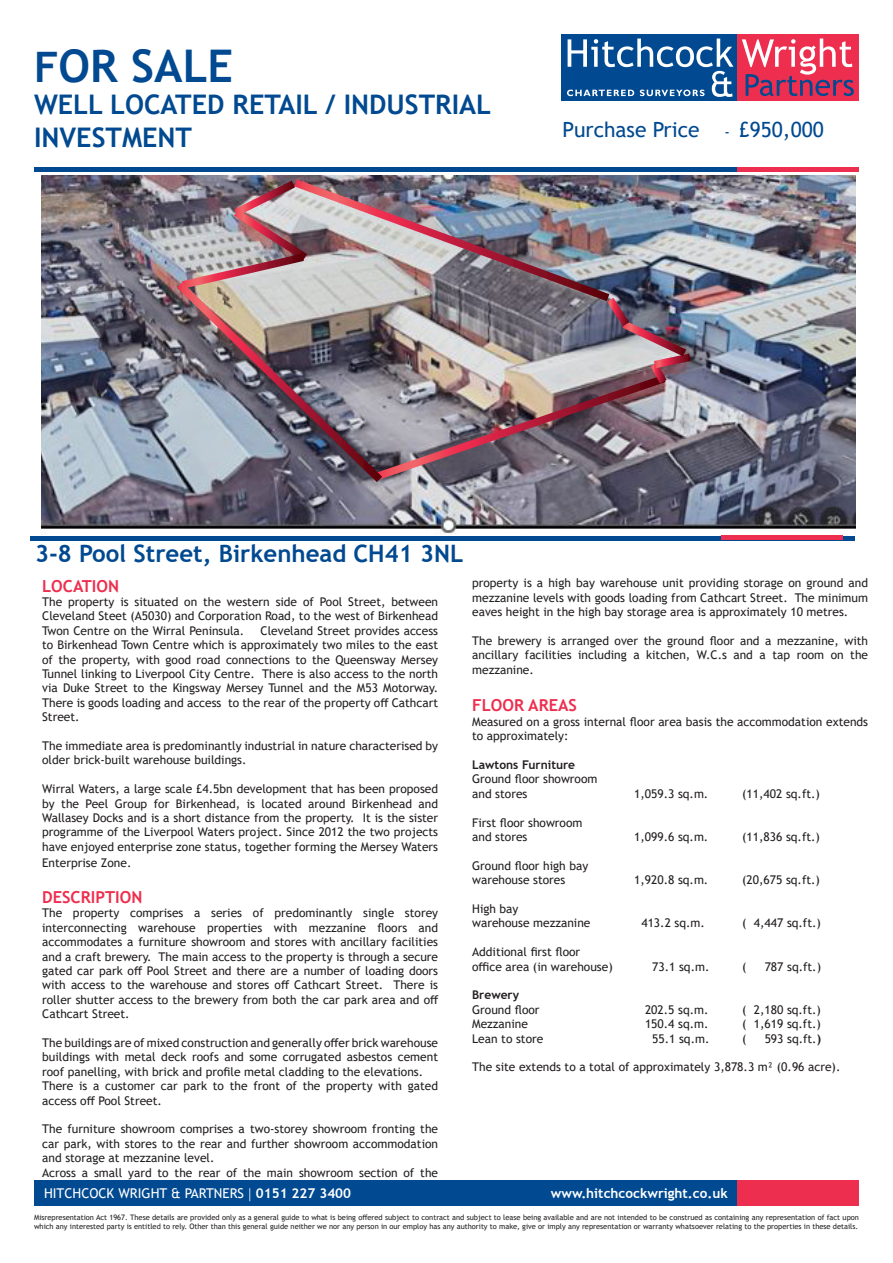
<style>
.page{position:relative;width:893px;height:1263px;background:#fff}
.page>*{position:absolute;margin:0;border:0;box-sizing:border-box;transform-origin:0 0}
.t1{font:700 45px "Trebuchet MS";color:#014990}
.t2{font:700 27px "Trebuchet MS";color:#014990}
.t3{font:700 24px "Trebuchet MS";color:#014990}
.t4{font:21px "Trebuchet MS";color:#014990}
.t5{font:700 16.5px "Trebuchet MS";color:#ee2e4e}
.t6{font:13.5px "Trebuchet MS";color:#fff}
.t7{font:700 13.5px "Trebuchet MS";color:#fff}
.t8{font:12px/14.4px "Trebuchet MS";color:#231f20;text-align:justify}
.t9{font:700 12px "Trebuchet MS";color:#231f20}
.t10{font:7.5px/9px "Trebuchet MS";color:#231f20}
.s1{font-size:42px}
.s2{font-size:15px}
.s3{font-weight:700}
.s4{font-size:15.75px}
</style>
<div class="page">
<div style="left:561px;top:34px;width:178px;height:67px;background:#014990"></div>
<div style="left:738px;top:34px;width:121px;height:67px;background:#ee2e4e"></div>
<svg style="left:742px;top:39px;width:112px;height:57px"></svg>
<svg style="left:567px;top:39px;width:166px;height:58px"></svg>
<div style="left:34px;top:1180px;width:825px;height:25px;background:#014990"></div>
<div style="left:738px;top:1180px;width:121px;height:25px;background:#ee2e4e"></div>
<div style="left:34px;top:167px;width:825px;height:5px;background:#014990"></div>
<div style="left:738px;top:167px;width:121px;height:5px;background:#ee2e4e"></div>
<hr style="left:30px;top:536px;width:825px;height:4px;background:#014990">
<hr style="left:721px;top:536px;width:121px;height:4px;background:#ee2e4e">
<img style="left:41px;top:175px;width:815px;height:359px">
<svg style="left:169px;top:274px;width:221px;height:216px;background:#81808d"></svg>
<img style="left:174px;top:175px;width:525px;height:311px">
<p class="t1" style="left:34px;top:38px;width:201px"><span class="s1">F</span>OR SALE</p>
<p class="t2" style="left:34px;top:88px;width:459px">WELL LOCATED RETAIL / INDUSTRIAL</p>
<p class="t2" style="left:34px;top:120px;width:160px">INVESTMENT</p>
<p class="t4" style="left:562px;top:116px;width:263px">Purchase Price <span class="s2">-</span> £950,000</p>
<p class="t3" style="left:35px;top:538px;width:430px">3-8 Pool Street, Birkenhead CH41 3NL</p>
<p class="t5" style="left:42px;top:575px;width:78px">LOCATION</p>
<p class="t8" style="left:42px;top:594px;width:397px">The property is situated on the western side of Pool Street, between Cleveland Steet (A5030) and Corporation Road, to the west of Birkenhead Twon Centre on the Wirral Peninsula.</p>
<p class="t8" style="left:42px;top:623px;width:397px;text-indent:218px">Cleveland Street provides access to Birkenhead Town Centre which is approximately two miles to the east of the property, with good road connections to the Queensway Mersey Tunnel linking to Liverpool City Centre. There is also access to the north via Duke Street to the Kingsway Mersey Tunnel and the M53 Motorway.<br>There is goods loading and access to the rear of the property off Cathcart Street.</p>
<p class="t8" style="left:42px;top:738px;width:397px">The immediate area is predominantly industrial in nature characterised by older brick-built warehouse buildings.</p>
<p class="t8" style="left:42px;top:782px;width:397px">Wirral Waters, a large scale £4.5bn development that has been proposed by the Peel Group for Birkenhead, is located around Birkenhead and Wallasey Docks and is a short distance from the property. It is the sister programme of the Liverpool Waters project. Since 2012 the two projects have enjoyed enterprise zone status, together forming the Mersey Waters</p>
<p class="t8" style="left:42px;top:855px;width:91px">Enterprise Zone.</p>
<p class="t5" style="left:42px;top:887px;width:102px">DESCRIPTION</p>
<p class="t8" style="left:42px;top:906px;width:398px">The property comprises a series of predominantly single storey interconnecting warehouse properties with mezzanine floors and accommodates a furniture showroom and stores with ancillary facilities and a craft brewery. The main access to the property is through a secure gated car park off Pool Street and there are a number of loading doors with access to the warehouse and stores off Cathcart Street. There is roller shutter access to the brewery from both the car park area and off Cathcart Street.</p>
<p class="t8" style="left:42px;top:1035px;width:397px">The buildings are of mixed construction and generally offer brick warehouse buildings with metal deck roofs and some corrugated asbestos cement roof panelling, with brick and profile metal cladding to the elevations.</p>
<p class="t8" style="left:42px;top:1079px;width:397px">There is a customer car park to the front of the property with gated access off Pool Street.</p>
<p class="t8" style="left:42px;top:1122px;width:397px">The furniture showroom comprises a two-storey showroom fronting the car park, with stores to the rear and further showroom accommodation and storage at mezzanine level.</p>
<p class="t8" style="left:42px;top:1165px;width:397px">Across a small yard to the rear of the main showroom section of the</p>
<p class="t8" style="left:472px;top:576px;width:397px">property is a high bay warehouse unit providing storage on ground and mezzanine levels with goods loading from Cathcart Street. The minimum eaves height in the high bay storage area is approximately 10 metres.</p>
<p class="t8" style="left:472px;top:633px;width:397px">The brewery is arranged over the ground floor and a mezzanine, with ancillary facilities including a kitchen, W.C.s and a tap room on the mezzanine.</p>
<p class="t5" style="left:472px;top:695px;width:106px">FLOOR AREAS</p>
<p class="t8" style="left:472px;top:714px;width:397px">Measured on a gross internal floor area basis the accommodation extends to approximately:</p>
<p class="t9" style="left:472px;top:757px;width:105px">Lawtons Furniture</p>
<p class="t8" style="left:472px;top:772px;width:127px">Ground floor showroom</p>
<p class="t8" style="left:472px;top:786px;width:57px">and stores</p>
<p class="t8" style="left:634px;top:786px;width:76px">1,059.3 sq.m.</p>
<p class="t8" style="left:742px;top:786px;width:79px">(11,402 sq.ft.)</p>
<p class="t8" style="left:472px;top:815px;width:112px">First floor showroom</p>
<p class="t8" style="left:472px;top:829px;width:57px">and stores</p>
<p class="t8" style="left:634px;top:829px;width:76px">1,099.6 sq.m.</p>
<p class="t8" style="left:742px;top:829px;width:79px">(11,836 sq.ft.)</p>
<p class="t8" style="left:472px;top:858px;width:118px">Ground floor high bay</p>
<p class="t8" style="left:472px;top:873px;width:95px">warehouse stores</p>
<p class="t8" style="left:634px;top:873px;width:76px">1,920.8 sq.m.</p>
<p class="t8" style="left:742px;top:873px;width:79px">(20,675 sq.ft.)</p>
<p class="t8" style="left:472px;top:901px;width:48px">High bay</p>
<p class="t8" style="left:472px;top:916px;width:120px">warehouse mezzanine</p>
<p class="t8" style="left:641px;top:916px;width:65px">413.2 sq.m.</p>
<p class="t8" style="left:742px;top:916px;width:80px">( 4,447 sq.ft.)</p>
<p class="t8" style="left:472px;top:945px;width:110px">Additional first floor</p>
<p class="t8" style="left:472px;top:959px;width:142px">office area (in warehouse)</p>
<p class="t8" style="left:652px;top:959px;width:59px">73.1 sq.m.</p>
<p class="t8" style="left:742px;top:959px;width:6px">(</p>
<p class="t8" style="left:765px;top:959px;width:58px">787 sq.ft.)</p>
<p class="t9" style="left:472px;top:988px;width:49px">Brewery</p>
<p class="t8" style="left:472px;top:1002px;width:69px">Ground floor</p>
<p class="t8" style="left:645px;top:1002px;width:65px">202.5 sq.m.</p>
<p class="t8" style="left:742px;top:1002px;width:80px">( 2,180 sq.ft.)</p>
<p class="t8" style="left:472px;top:1017px;width:57px">Mezzanine</p>
<p class="t8" style="left:645px;top:1017px;width:65px">150.4 sq.m.</p>
<p class="t8" style="left:742px;top:1017px;width:80px">( 1,619 sq.ft.)</p>
<p class="t8" style="left:472px;top:1031px;width:73px">Lean to store</p>
<p class="t8" style="left:652px;top:1031px;width:59px">55.1 sq.m.</p>
<p class="t8" style="left:742px;top:1031px;width:6px">(</p>
<p class="t8" style="left:765px;top:1031px;width:58px">593 sq.ft.<span class="s3">)</span></p>
<p class="t8" style="left:472px;top:1060px;width:370px">The site extends to a total of approximately 3,878.3 m² (0.96 acre).</p>
<p class="t6" style="left:44px;top:1184px;width:309px">HITCHCOCK WRIGHT &amp; PARTNERS <span class="s4">|</span> <span class="s3">0151 227 3400</span></p>
<p class="t7" style="left:551px;top:1184px;width:178px">www.hitchcockwright.co.uk</p>
<p class="t10" style="left:34px;top:1212px;width:826px">Misrepresentation Act 1967. These details are provided only as a general guide to what is being offered subject to contract and subject to lease being available and are not intended to be construed as containing any representation of fact upon which any interested party is entitled to rely. Other than this general guide neither we nor any person in our employ has any authority to make, give or imply any representation or warranty whatsoever relating to the properties in these details.</p>
</div>
